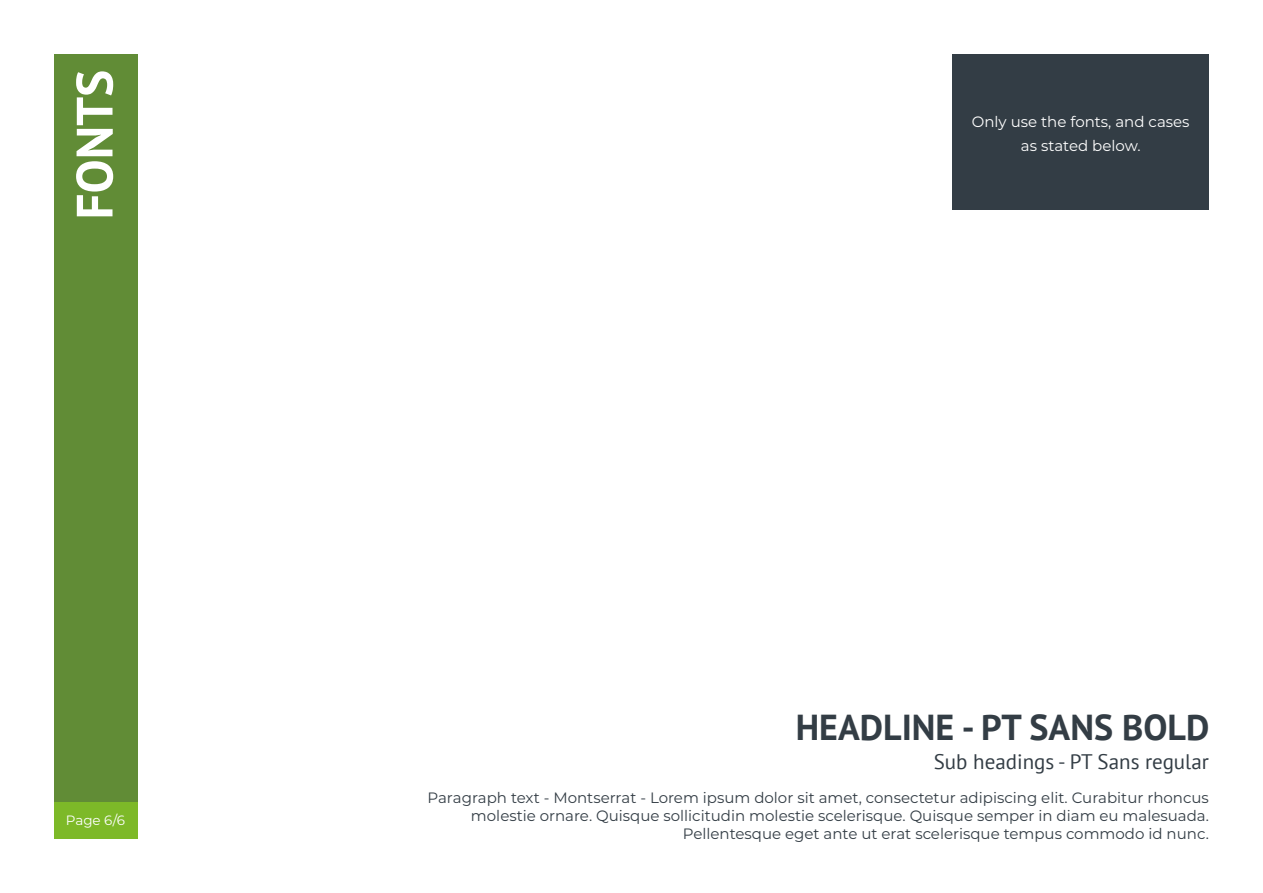
<style>
.page{position:relative;width:1263px;height:893px;background:#fff}
.page>*{position:absolute;margin:0;border:0;box-sizing:border-box;transform-origin:0 0}
.t1{font:700 51px "PT Sans";color:#fff}
.t2{font:700 36px "PT Sans";color:#333d45}
.t3{font:21px "PT Sans";color:#333d45}
.t4{font:15px/18px "Montserrat";color:#333d45;text-align:right}
.t5{font:15px/24px "Montserrat";color:#fff;text-align:center}
.t6{font:13.5px "Montserrat";color:#fff}
</style>
<div class="page">
<div style="left:54px;top:54px;width:83px;height:785px;background:#618c36"></div>
<div style="left:54px;top:802px;width:83px;height:37px;background:#7db928"></div>
<div style="left:952px;top:54px;width:257px;height:156px;background:#333d45"></div>
<h1 class="t1" style="left:61px;top:219px;width:151px;rotate:-90deg">FONTS</h1>
<p class="t6" style="left:66px;top:811px;width:61px">Page 6/6</p>
<p class="t5" style="left:972px;top:109px;width:219px">Only use the fonts, and cases as stated below.</p>
<h2 class="t2" style="left:796px;top:704px;width:415px">HEADLINE - PT SANS BOLD</h2>
<h3 class="t3" style="left:934px;top:748px;width:277px">Sub headings - PT Sans regular</h3>
<p class="t4" style="left:428px;top:788px;width:783px">Paragraph text - Montserrat - Lorem ipsum dolor sit amet, consectetur adipiscing elit. Curabitur rhoncus molestie ornare. Quisque sollicitudin molestie scelerisque. Quisque semper in diam eu malesuada.<br>Pellentesque eget ante ut erat scelerisque tempus commodo id nunc.</p>
</div>
